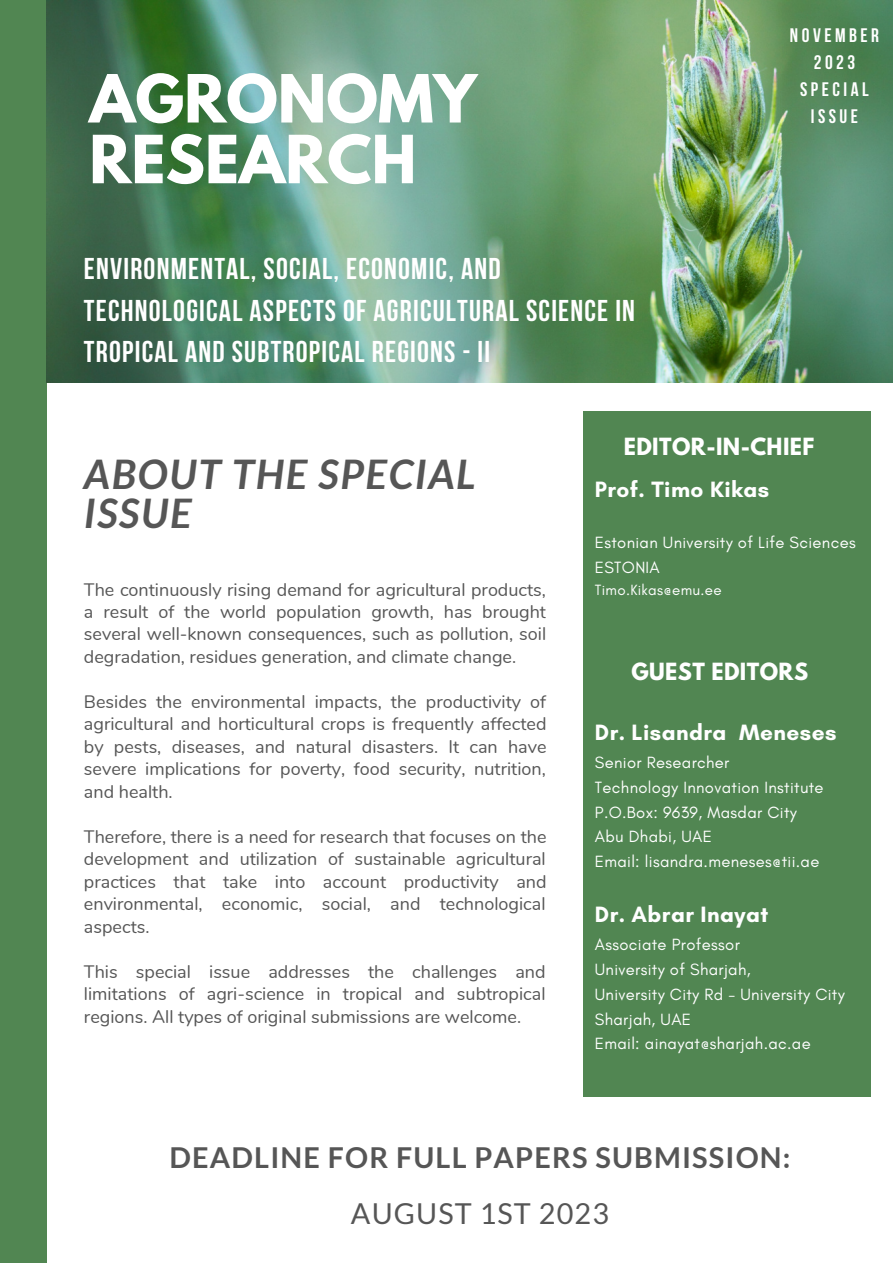
<style>
.page{position:relative;width:893px;height:1264px;background:#fff}
.page>*{position:absolute;margin:0;border:0;box-sizing:border-box;transform-origin:0 0}
.t1{font:700 58.8px/60.8px "League Spartan";color:#fff}
.t2{font:italic 700 40.8px/39.3px "Lato";letter-spacing:.04em;color:#565656}
.t3{font:700 30px/41.5px "Bebas Neue";letter-spacing:.04em;color:#fff}
.t4{font:700 28.8px "Lato";letter-spacing:.04em;color:#565656}
.t5{font:28.8px "Lato";letter-spacing:.04em;color:#565656}
.t6{font:700 22.65px "Glacial Indifference";letter-spacing:.02em;color:#fff}
.t7{font:700 21px "League Spartan";letter-spacing:.02em;color:#fff}
.t8{font:700 19.5px/27px "Bebas Neue";letter-spacing:.18em;color:#fff;text-align:center}
.t9{font:18px/22.5px "Nunito";color:#565656;text-align:justify}
.t10{font:16.65px/24.8px "Glacial Indifference";letter-spacing:.02em;color:#fff}
.t11{font:15.15px "Glacial Indifference";letter-spacing:.02em;color:#fff}
</style>
<div class="page">
<div style="left:0;top:0;width:46px;height:1262px;background:#518652"></div>
<img style="left:47px;top:0;width:845px;height:382px">
<div style="left:582px;top:411px;width:288px;height:685px;background:#518652"></div>
<p class="t1" style="left:89px;top:76px;width:389px">AGRONOMY<br>RESEARCH</p>
<p class="t3" style="left:84px;top:251px;width:552px">ENVIRONMENTAL, SOCIAL, ECONOMIC, AND<br>TECHNOLOGICAL ASPECTS OF AGRICULTURAL SCIENCE IN<br>TROPICAL AND SUBTROPICAL REGIONS - II</p>
<p class="t8" style="left:789px;top:24px;width:91px">NOVEMBER<br>2023</p>
<p class="t8" style="left:800px;top:78px;width:70px">SPECIAL<br>ISSUE</p>
<p class="t2" style="left:84px;top:453px;width:393px">ABOUT THE SPECIAL<br>ISSUE</p>
<p class="t9" style="left:84px;top:578px;width:463px">The continuously rising demand for agricultural products, a result of the world population growth, has brought several well-known consequences, such as pollution, soil degradation, residues generation, and climate change.</p>
<p class="t9" style="left:84px;top:690px;width:464px">Besides the environmental impacts, the productivity of agricultural and horticultural crops is frequently affected by pests, diseases, and natural disasters. It can have severe implications for poverty, food security, nutrition, and health.</p>
<p class="t9" style="left:84px;top:825px;width:464px">Therefore, there is a need for research that focuses on the development and utilization of sustainable agricultural practices that take into account productivity and environmental, economic, social, and technological aspects.</p>
<p class="t9" style="left:84px;top:960px;width:463px">This special issue addresses the challenges and limitations of agri-science in tropical and subtropical regions. All types of original submissions are welcome.</p>
<p class="t7" style="left:623px;top:436px;width:192px">EDITOR-IN-CHIEF</p>
<p class="t6" style="left:595px;top:476px;width:176px">Prof. Timo Kikas</p>
<p class="t10" style="left:595px;top:530px;width:262px">Estonian University of Life Sciences</p>
<p class="t10" style="left:595px;top:554px;width:66px">ESTONIA</p>
<p class="t11" style="left:595px;top:581px;width:128px">Timo.Kikas@emu.ee</p>
<p class="t7" style="left:631px;top:661px;width:178px">GUEST EDITORS</p>
<p class="t6" style="left:595px;top:718px;width:243px">Dr. Lisandra Meneses</p>
<p class="t10" style="left:595px;top:750px;width:136px">Senior Researcher</p>
<p class="t10" style="left:595px;top:774px;width:230px">Technology Innovation Institute</p>
<p class="t10" style="left:595px;top:799px;width:203px">P.O.Box: 9639, Masdar City</p>
<p class="t10" style="left:595px;top:824px;width:118px">Abu Dhabi, UAE</p>
<p class="t10" style="left:595px;top:849px;width:226px">Email: lisandra.meneses@tii.ae</p>
<p class="t6" style="left:595px;top:900px;width:175px">Dr. Abrar Inayat</p>
<p class="t10" style="left:595px;top:932px;width:146px">Associate Professor</p>
<p class="t10" style="left:595px;top:956px;width:157px">University of Sharjah,</p>
<p class="t10" style="left:595px;top:981px;width:251px">University City Rd - University City<br>Sharjah, UAE</p>
<p class="t10" style="left:595px;top:1031px;width:217px">Email: ainayat@sharjah.ac.ae</p>
<p class="t4" style="left:170px;top:1139px;width:622px">DEADLINE FOR FULL PAPERS SUBMISSION:</p>
<p class="t5" style="left:351px;top:1195px;width:260px">AUGUST 1ST 2023</p>
</div>
